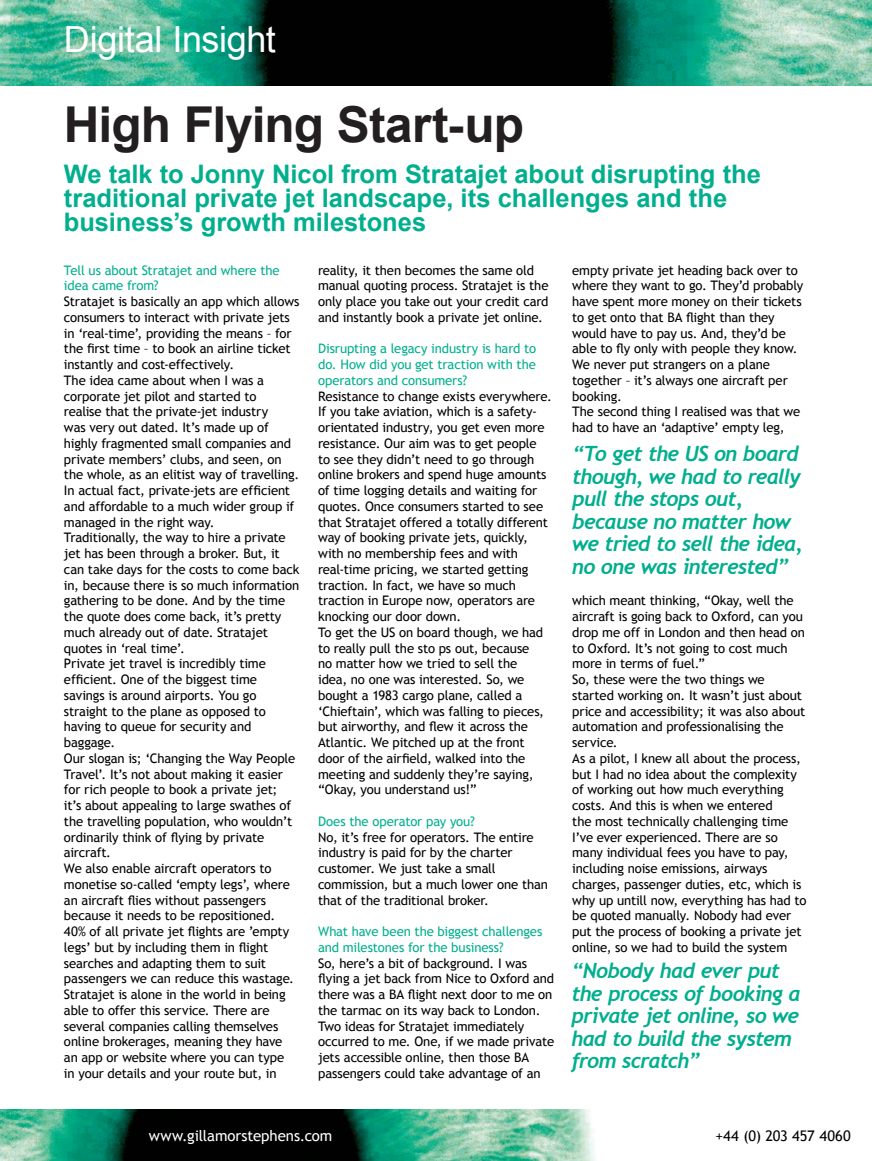
<style>
.page{position:relative;width:872px;height:1161px;background:#fff}
.page>*{position:absolute;margin:0;border:0;box-sizing:border-box;transform-origin:0 0}
.Standfirst{font:700 49.5px "Arial";letter-spacing:-.02em;color:#231f20}
.Page_Title{font:36px "Arial";letter-spacing:-.01em;color:#fff}
.Standfirst-2{font:700 25.5px/24px "Arial";color:#01af8e}
.Pull_out_Quote{font:italic 700 21px/22.5px "Trebuchet";letter-spacing:-.04em;color:#01af8e}
.t1{font:15px "Trebuchet MS";color:#fff}
.t2{font:14.7px "Trebuchet MS";color:#000}
.Article_content{font:13.2px/15.8px "Trebuchet MS";letter-spacing:-.01em;color:#000}
.Article_content-2{font:13.2px/15.8px "Trebuchet MS";letter-spacing:-.01em;color:#01af8e;text-align:justify}
.s1{color:#01af8e}
</style>
<div class="page">
<img style="left:0;top:0;width:872px;height:85px">
<img style="left:0;top:1110px;width:595px;height:51px">
<p class="Page_Title" style="left:64px;top:16px;width:214px">Digital Insight</p>
<p class="Standfirst" style="left:64px;top:92px;width:462px">High Flying Start-up</p>
<p class="Standfirst-2" style="left:64px;top:163px;width:699px">We talk to Jonny Nicol from Stratajet about disrupting the traditional private jet landscape, its challenges and the business’s growth milestones</p>
<p class="Article_content" style="left:64px;top:262px;width:237px"><span class="s1">Tell us about Stratajet and where the idea came from?<br></span>Stratajet is basically an app which allows consumers to interact with private jets in ‘real-time’, providing the means – for the first time – to book an airline ticket instantly and cost-effectively.</p>
<p class="Article_content" style="left:64px;top:372px;width:237px">The idea came about when I was a corporate jet pilot and started to<br>realise that the private-jet industry<br>was very out dated. It’s made up of highly fragmented small companies and private members’ clubs, and seen, on the whole, as an elitist way of travelling.<br>In actual fact, private-jets are efficient and affordable to a much wider group if managed in the right way.</p>
<p class="Article_content" style="left:64px;top:530px;width:237px">Traditionally, the way to hire a private jet has been through a broker. But, it can take days for the costs to come back in, because there is so much information gathering to be done. And by the time the quote does come back, it’s pretty much already out of date. Stratajet quotes in ‘real time’.</p>
<p class="Article_content" style="left:64px;top:656px;width:203px">Private jet travel is incredibly time efficient. One of the biggest time savings is around airports. You go straight to the plane as opposed to having to queue for security and baggage.</p>
<p class="Article_content" style="left:64px;top:750px;width:233px">Our slogan is; ‘Changing the Way People Travel’. It’s not about making it easier for rich people to book a private jet; it’s about appealing to large swathes of the travelling population, who wouldn’t ordinarily think of flying by private aircraft.</p>
<p class="Article_content" style="left:64px;top:861px;width:231px">We also enable aircraft operators to monetise so-called ‘empty legs’, where an aircraft flies without passengers because it needs to be repositioned.<br>40% of all private jet flights are ’empty legs’ but by including them in flight searches and adapting them to suit passengers we can reduce this wastage.</p>
<p class="Article_content" style="left:64px;top:987px;width:223px">Stratajet is alone in the world in being able to offer this service. There are several companies calling themselves online brokerages, meaning they have an app or website where you can type in your details and your route but, in</p>
<p class="Article_content" style="left:318px;top:262px;width:232px">reality, it then becomes the same old manual quoting process. Stratajet is the only place you take out your credit card and instantly book a private jet online.</p>
<p class="Article_content-2" style="left:318px;top:341px;width:219px">Disrupting a legacy industry is hard to do. How did you get traction with the operators and consumers?</p>
<p class="Article_content" style="left:318px;top:388px;width:235px">Resistance to change exists everywhere.<br>If you take aviation, which is a safety&shy;orientated industry, you get even more resistance. Our aim was to get people to see they didn’t need to go through online brokers and spend huge amounts of time logging details and waiting for quotes. Once consumers started to see that Stratajet offered a totally different way of booking private jets, quickly, with no membership fees and with real-time pricing, we started getting traction. In fact, we have so much traction in Europe now, operators are knocking our door down.</p>
<p class="Article_content" style="left:318px;top:624px;width:227px">To get the US on board though, we had to really pull the sto ps out, because no matter how we tried to sell the idea, no one was interested. So, we bought a 1983 cargo plane, called a ‘Chieftain’, which was falling to pieces, but airworthy, and flew it across the Atlantic. We pitched up at the front door of the airfield, walked into the meeting and suddenly they’re saying, “Okay, you understand us!”</p>
<p class="Article_content" style="left:318px;top:813px;width:231px"><span class="s1">Does the operator pay you?<br></span>No, it’s free for operators. The entire industry is paid for by the charter customer. We just take a small commission, but a much lower one than that of the traditional broker.</p>
<p class="Article_content" style="left:318px;top:924px;width:237px"><span class="s1">What have been the biggest challenges and milestones for the business?<br></span>So, here’s a bit of background. I was flying a jet back from Nice to Oxford and there was a BA flight next door to me on the tarmac on its way back to London.<br>Two ideas for Stratajet immediately occurred to me. One, if we made private jets accessible online, then those BA passengers could take advantage of an</p>
<p class="Article_content" style="left:572px;top:262px;width:233px">empty private jet heading back over to where they want to go. They’d probably have spent more money on their tickets to get onto that BA flight than they would have to pay us. And, they’d be able to fly only with people they know.<br>We never put strangers on a plane together – it’s always one aircraft per booking.</p>
<p class="Article_content" style="left:572px;top:404px;width:229px">The second thing I realised was that we had to have an ‘adaptive’ empty leg,</p>
<p class="Pull_out_Quote" style="left:572px;top:443px;width:232px">“To get the US on board though, we had to really pull the stops out, because no matter how we tried to sell the idea, no one was interested”</p>
<p class="Article_content" style="left:572px;top:593px;width:234px">which meant thinking, “Okay, well the aircraft is going back to Oxford, can you drop me off in London and then head on to Oxford. It’s not going to cost much more in terms of fuel.”</p>
<p class="Article_content" style="left:572px;top:672px;width:234px">So, these were the two things we started working on. It wasn’t just about price and accessibility; it was also about automation and professionalising the service.</p>
<p class="Article_content" style="left:572px;top:750px;width:236px">As a pilot, I knew all about the process, but I had no idea about the complexity of working out how much everything costs. And this is when we entered<br>the most technically challenging time I’ve ever experienced. There are so many individual fees you have to pay, including noise emissions, airways charges, passenger duties, etc, which is why up untill now, everything has had to be quoted manually. Nobody had ever put the process of booking a private jet online, so we had to build the system</p>
<p class="Pull_out_Quote" style="left:571px;top:960px;width:231px">“Nobody had ever put the process of booking a private jet online, so we had to build the system from scratch”</p>
<p class="t1" style="left:149px;top:1127px;width:185px">www.gillamorstephens.com</p>
<p class="t2" style="left:715px;top:1127px;width:137px">+44 (0) 203 457 4060</p>
</div>
